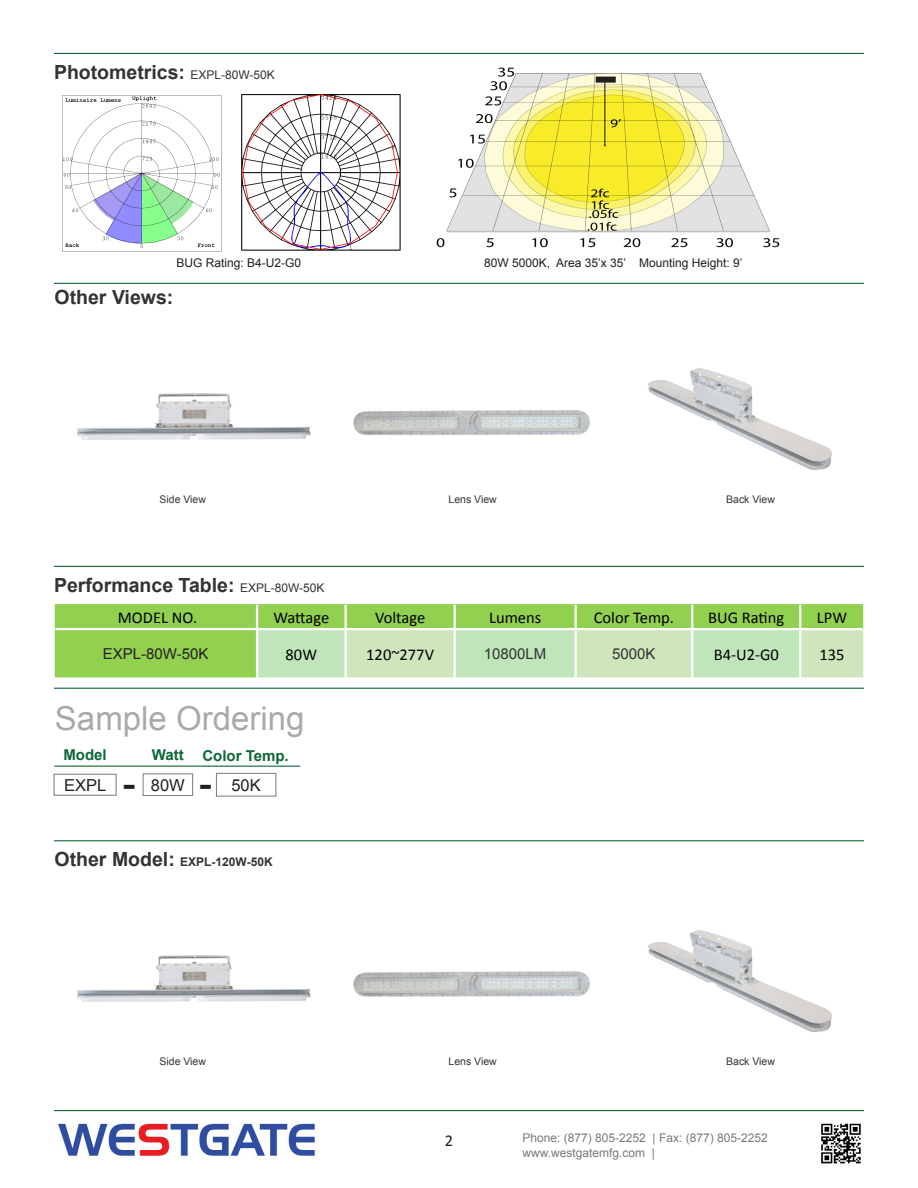
<style>
.page{position:relative;width:918px;height:1188px;background:#fff}
.page>*{position:absolute;margin:0;border:0;box-sizing:border-box;transform-origin:0 0}
.t1{font:33px "Arial";color:#a8a9ad}
.t2{font:700 28.5px "Verdana";color:#231f20}
.t3{font:700 19.5px "Arial";color:#333}
.t4{font:16.5px "Calibri";color:#000}
.t5{font:16.5px "Arial";color:#231f20}
.t6{font:16.5px "Calibri";color:#231f20}
.t7{font:700 15px "Arial";color:#0d6736}
.t8{font:15px "Arial";color:#231f20}
.t9{font:15px "Arial";color:#333}
.t10{font:15px "Arial";color:#323332}
.t11{font:12px "Arial";color:#787a7d}
.t12{font:12px "Arial";color:#231f20}
.t13{font:700 12px "Arial";color:#333}
.t14{font:10.5px "Arial";color:#333}
.s1{font-weight:400;font-size:12px}
.s2{color:#323332}
.s3{font-size:19.5px}
</style>
<div class="page">
<hr style="left:54px;top:566px;width:810px;height:1px;background:#0d6736">
<hr style="left:54px;top:53px;width:810px;height:1px;background:#0d6736">
<hr style="left:54px;top:283px;width:810px;height:1px;background:#0d6736">
<div style="left:55px;top:604px;width:808px;height:73px;background:#92d050"></div>
<svg style="left:258px;top:630px;width:605px;height:47px;background:#c7e5bc"></svg>
<hr style="left:256px;top:605px;width:2px;height:23px;background:#fff">
<hr style="left:344px;top:605px;width:3px;height:23px;background:#fff">
<hr style="left:454px;top:605px;width:2px;height:23px;background:#fff">
<hr style="left:575px;top:605px;width:2px;height:23px;background:#fff">
<hr style="left:691px;top:605px;width:2px;height:23px;background:#fff">
<hr style="left:799px;top:605px;width:2px;height:23px;background:#fff">
<hr style="left:256px;top:630px;width:2px;height:47px;background:#fff">
<hr style="left:344px;top:630px;width:3px;height:47px;background:#fff">
<hr style="left:454px;top:630px;width:2px;height:47px;background:#fff">
<hr style="left:575px;top:630px;width:2px;height:47px;background:#fff">
<hr style="left:691px;top:630px;width:2px;height:47px;background:#fff">
<hr style="left:799px;top:630px;width:2px;height:47px;background:#fff">
<hr style="left:56px;top:628px;width:201px;height:2px;background:#fff">
<hr style="left:257px;top:628px;width:89px;height:2px;background:#fff">
<hr style="left:346px;top:628px;width:109px;height:2px;background:#fff">
<hr style="left:455px;top:628px;width:121px;height:2px;background:#fff">
<hr style="left:576px;top:628px;width:116px;height:2px;background:#fff">
<hr style="left:692px;top:628px;width:108px;height:2px;background:#fff">
<hr style="left:800px;top:628px;width:63px;height:2px;background:#fff">
<hr style="left:54px;top:688px;width:810px;height:1px;background:#0d6736">
<hr style="left:54px;top:840px;width:810px;height:1px;background:#0d6736">
<img style="left:62px;top:95px;width:160px;height:157px">
<img style="left:241px;top:94px;width:160px;height:157px">
<img style="left:436px;top:67px;width:344px;height:181px">
<img style="left:58px;top:1123px;width:257px;height:34px">
<img style="left:821px;top:1123px;width:40px;height:41px">
<div style="left:54px;top:774px;width:62px;height:22px;border:1px solid #787a7d"></div>
<div style="left:143px;top:774px;width:50px;height:22px;border:1px solid #787a7d"></div>
<div style="left:216px;top:773px;width:60px;height:23px;border:1px solid #787a7d"></div>
<hr style="left:54px;top:766px;width:246px;height:1px;background:#0d6736">
<hr style="left:54px;top:1110px;width:810px;height:1px;background:#0d6736">
<img style="left:77px;top:393px;width:234px;height:47px">
<img style="left:77px;top:955px;width:234px;height:47px">
<img style="left:353px;top:410px;width:237px;height:25px">
<img style="left:353px;top:971px;width:237px;height:26px">
<img style="left:648px;top:368px;width:184px;height:102px">
<img style="left:648px;top:930px;width:184px;height:102px">
<p class="t3" style="left:54px;top:60px;width:223px">Photometrics: <span class="s1">EXPL-80W-50K</span></p>
<p class="t12" style="left:177px;top:255px;width:126px">BUG Rating: B4-U2-G0</p>
<p class="t12" style="left:484px;top:255px;width:260px">80W 5000K, Area 35’x 35’ Mounting Height: 9’</p>
<p class="t3" style="left:55px;top:285px;width:120px">Other Views:</p>
<p class="t14" style="left:160px;top:493px;width:48px">Side View</p>
<p class="t3" style="left:54px;top:572px;width:272px">Performance Table: <span class="s1">EXPL-80W-50K</span></p>
<p class="t14" style="left:449px;top:493px;width:50px">Lens View</p>
<p class="t14" style="left:726px;top:493px;width:50px">Back View</p>
<p class="t4" style="left:118px;top:607px;width:81px">MODEL NO.</p>
<p class="t4" style="left:273px;top:607px;width:57px">Wattage</p>
<p class="t4" style="left:375px;top:607px;width:52px">Voltage</p>
<p class="t4" style="left:489px;top:607px;width:54px">Lumens</p>
<p class="t4" style="left:594px;top:607px;width:82px">Color Temp.</p>
<p class="t4" style="left:708px;top:607px;width:78px">BUG Rating</p>
<p class="t4" style="left:817px;top:607px;width:32px">LPW</p>
<p class="t8" style="left:103px;top:644px;width:107px">EXPL-80W-50K</p>
<p class="t4" style="left:286px;top:644px;width:33px">80W</p>
<p class="t4" style="left:366px;top:644px;width:69px">120~277V</p>
<p class="t9" style="left:484px;top:644px;width:64px">10800<span class="s2">LM</span></p>
<p class="t10" style="left:612px;top:644px;width:45px">5000K</p>
<p class="t4" style="left:714px;top:644px;width:67px">B4-U2-G0</p>
<p class="t4" style="left:819px;top:644px;width:27px">135</p>
<p class="t1" style="left:55px;top:697px;width:251px">Sample Ordering</p>
<p class="t7" style="left:63px;top:745px;width:45px">Model</p>
<p class="t7" style="left:152px;top:745px;width:33px">Watt</p>
<p class="t7" style="left:202px;top:746px;width:88px">Color Temp.</p>
<p class="t2" style="left:122px;top:767px;width:15px">-</p>
<p class="t2" style="left:199px;top:767px;width:15px">-</p>
<p class="t5" style="left:64px;top:774px;width:44px">EXPL</p>
<p class="t5" style="left:151px;top:774px;width:35px">80W</p>
<p class="t5" style="left:231px;top:774px;width:31px">50K</p>
<p class="t13" style="left:55px;top:854px;width:220px"><span class="s3">Other Model:</span> EXPL-120W-50K</p>
<p class="t14" style="left:160px;top:1055px;width:48px">Side View</p>
<p class="t14" style="left:449px;top:1055px;width:50px">Lens View</p>
<p class="t14" style="left:726px;top:1055px;width:50px">Back View</p>
<p class="t6" style="left:445px;top:1131px;width:10px">2</p>
<p class="t11" style="left:522px;top:1130px;width:247px">Phone: (877) 805-2252 | Fax: (877) 805-2252</p>
<p class="t11" style="left:522px;top:1145px;width:134px">www.westgatemfg.com |</p>
</div>
